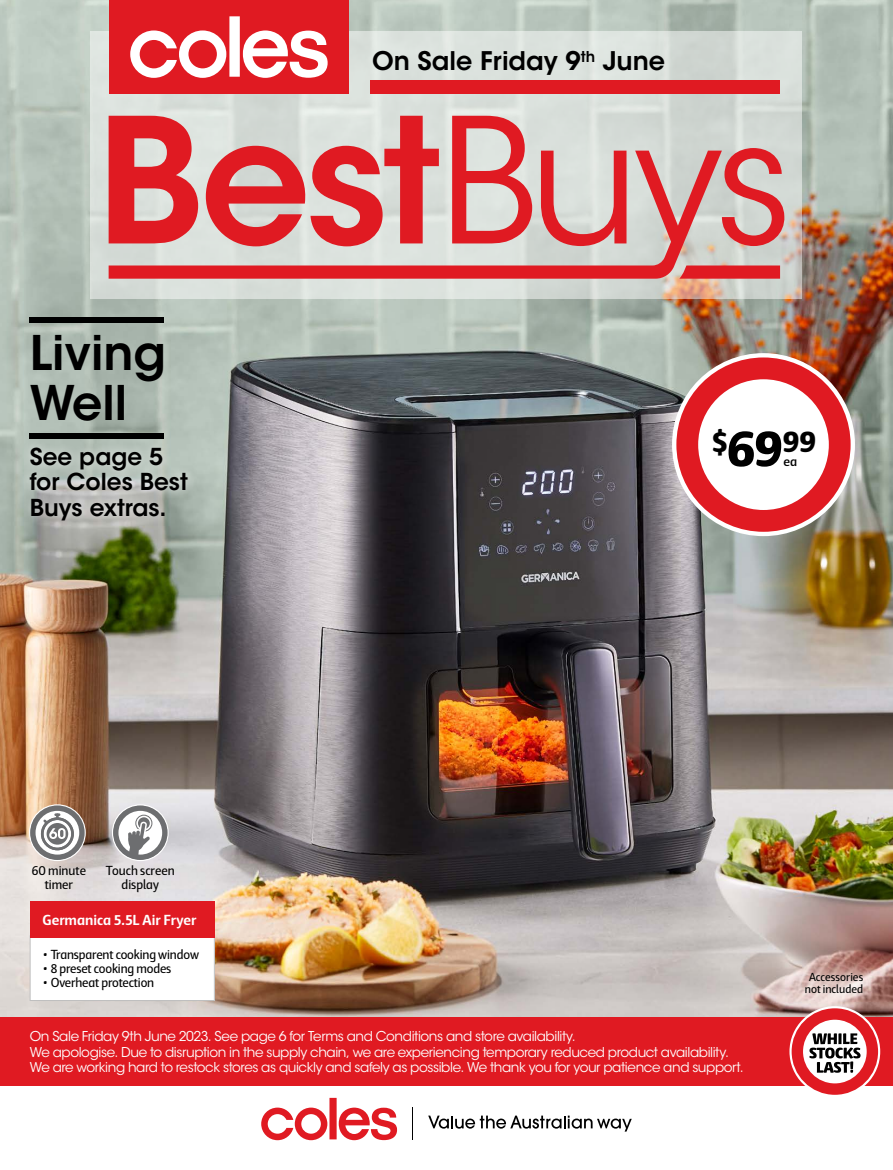
<style>
.page{position:relative;width:893px;height:1170px;background:#fff}
.page>*{position:absolute;margin:0;border:0;box-sizing:border-box;transform-origin:0 0}
.t1{font:600 47.4px/49.8px "ITC Avant Garde Std";color:#000}
.t2{font:800 30.75px "Coles Haptic";color:#000}
.t3{font:600 25.5px "ITC Avant Garde Std";color:#000}
.t4{font:600 23.1px/25.5px "ITC Avant Garde Std";color:#000}
.t5{font:700 15px "Coles Haptic";color:#fff}
.t6{font:13.5px/15.8px "ITC Avant Garde Std";letter-spacing:-.03em;color:#fff}
.t7{font:13.5px/13.5px "Coles Haptic";letter-spacing:-.01em;color:#000;text-align:center}
.t8{font:700 13.5px "Coles Haptic Semi";color:#000}
.t9{font:12px/12px "Coles Haptic";letter-spacing:.005em;color:#000;text-align:center}
.s1{font-size:52.8px}
</style>
<div class="page">
<img style="left:0;top:0;width:893px;height:1017px">
<div style="left:30px;top:935px;width:184px;height:65px;background:#fff"></div>
<div style="left:30px;top:935px;width:185px;height:65px;border:1px solid #bfbfbf"></div>
<div style="left:30px;top:901px;width:185px;height:36px;background:#e01a22"></div>
<div style="left:790px;top:958px;width:88px;height:50px;background:#fff;opacity:.75"></div>
<svg style="left:112px;top:804px;width:56px;height:56px"></svg>
<div style="left:112px;top:804px;width:57px;height:57px;border:1px solid #fff;border-radius:50%"></div>
<svg style="left:30px;top:804px;width:55px;height:56px"></svg>
<div style="left:29px;top:804px;width:57px;height:57px;border:1px solid #fff;border-radius:50%"></div>
<svg style="left:676px;top:357px;width:175px;height:174px"></svg>
<div style="left:30px;top:317px;width:134px;height:5px;background:#000"></div>
<div style="left:21px;top:438px;width:176px;height:91px;background:#fff;opacity:.75"></div>
<div style="left:30px;top:433px;width:134px;height:5px;background:#000"></div>
<svg style="left:91px;top:31px;width:711px;height:267px;background:#d8dbd6"></svg>
<svg style="left:109px;top:116px;width:89px;height:35px;background:#df4f54"></svg>
<svg style="left:206px;top:116px;width:233px;height:35px;background:#dac3c0"></svg>
<svg style="left:452px;top:116px;width:80px;height:35px;background:#de7d7f"></svg>
<svg style="left:722px;top:148px;width:63px;height:98px;background:#d6898a"></svg>
<svg style="left:109px;top:151px;width:613px;height:128px;background:#db8687"></svg>
<svg style="left:679px;top:265px;width:101px;height:14px"></svg>
<div style="left:371px;top:81px;width:409px;height:13px;background:#e01a22"></div>
<div style="left:109px;top:0;width:239px;height:94px;background:#e01a22"></div>
<svg style="left:130px;top:30px;width:96px;height:48px"></svg>
<div style="left:229px;top:16px;width:11px;height:61px;background:#fff"></div>
<svg style="left:243px;top:30px;width:85px;height:48px"></svg>
<svg style="left:261px;top:1107px;width:66px;height:33px"></svg>
<div style="left:329px;top:1097px;width:8px;height:42px;background:#e01a22"></div>
<svg style="left:339px;top:1107px;width:58px;height:33px"></svg>
<svg style="left:428px;top:1115px;width:204px;height:16px"></svg>
<hr style="left:412px;top:1107px;width:1px;height:32px;background:#000">
<div style="left:0;top:1017px;width:893px;height:68px;background:#e01a22"></div>
<svg style="left:789px;top:1006px;width:91px;height:90px;fill:#fff"></svg>
<div style="left:792px;top:1008px;width:86px;height:86px;border:11px solid #e01a22;border-radius:50%"></div>
<svg style="left:809px;top:1033px;width:51px;height:39px;background:#919191"></svg>
<h1 class="t1" style="left:30px;top:328px;width:138px">Living<br>Well</h1>
<h3 class="t4" style="left:30px;top:443px;width:160px">See page 5 for Coles Best<br>Buys extras.</h3>
<p class="t7" style="left:32px;top:863px;width:56px">60 minute timer</p>
<p class="t7" style="left:106px;top:863px;width:70px">Touch screen display</p>
<p class="t5" style="left:43px;top:910px;width:155px">Germanica 5.5L Air Fryer</p>
<p class="t7" style="left:43px;top:947px;width:157px">• Transparent cooking window</p>
<p class="t7" style="left:43px;top:961px;width:130px">• 8 preset cooking modes</p>
<p class="t7" style="left:43px;top:975px;width:112px">• Overheat protection</p>
<h3 class="t3" style="left:372px;top:44px;width:295px">On Sale Friday 9<sup>th</sup> June</h3>
<h2 class="t2" style="left:712px;top:423px;width:105px">$<span class="s1">69</span>99</h2>
<p class="t8" style="left:783px;top:454px;width:15px">ea</p>
<p class="t9" style="left:805px;top:971px;width:60px">Accessories not included</p>
<p class="t6" style="left:30px;top:1028px;width:715px">On Sale Friday 9th June 2023. See page 6 for Terms and Conditions and store availability.<br>We apologise. Due to disruption in the supply chain, we are experiencing temporary reduced product availability.<br>We are working hard to restock stores as quickly and safely as possible. We thank you for your patience and support.</p>
</div>
